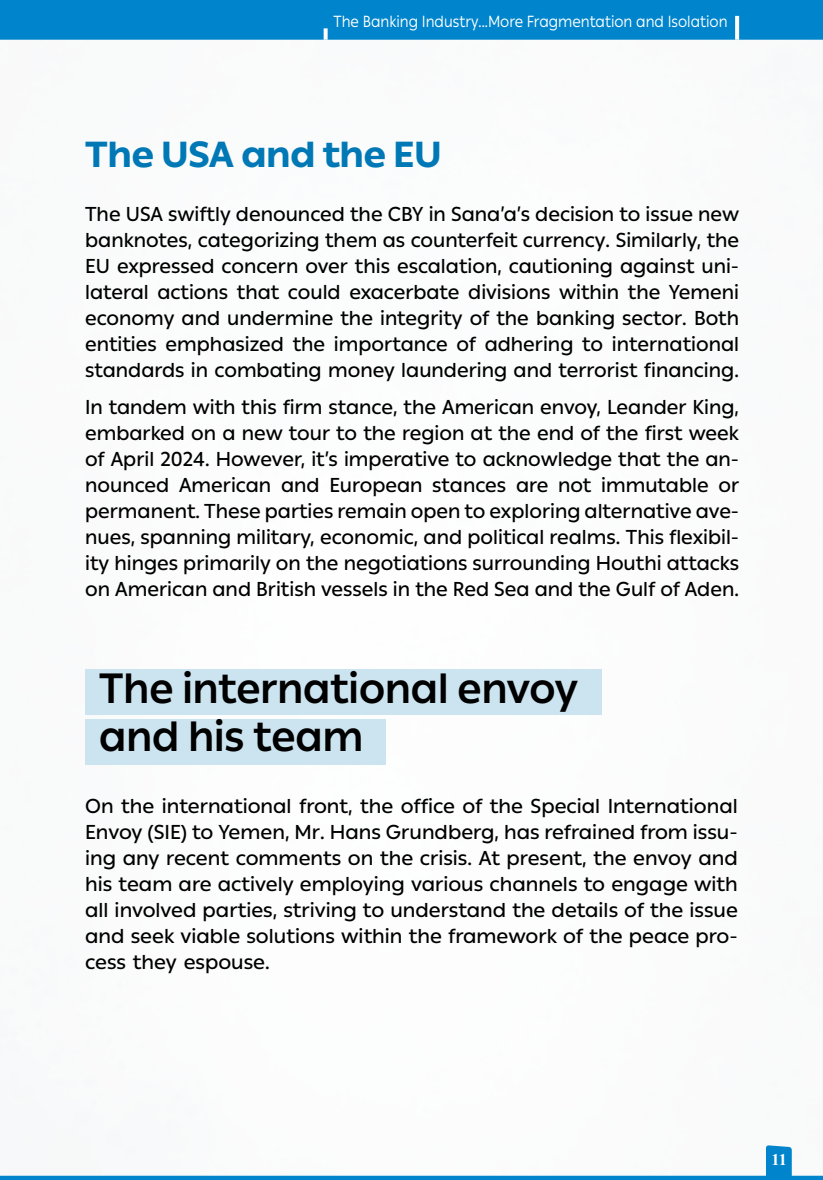
<style>
.page{position:relative;width:823px;height:1180px;background:#fff}
.page>*{position:absolute;margin:0;border:0;box-sizing:border-box;transform-origin:0 0}
.t1{font:700 42px/48px "Ping AR+LT";color:#000;scale:.95 1}
.t2{font:800 36px "Ping AR+LT";color:#0078b5}
.t3{font:500 20px/26px "Ping AR+LT";color:#000;text-align:justify}
.t4{font:700 16.2px "Times New Roman";color:#fff}
.t5{font:16px "Ping AR+LT";color:#fff;scale:.9 1}
</style>
<div class="page">
<div style="left:0;top:0;width:822px;height:40px;background:#0085cc"></div>
<svg style="left:323px;top:28px;width:4px;height:12px"></svg>
<svg style="left:734px;top:16px;width:4px;height:24px"></svg>
<div style="left:85px;top:669px;width:516px;height:45px;background:#cce4f0"></div>
<div style="left:85px;top:719px;width:301px;height:45px;background:#cce4f0"></div>
<svg style="left:0;top:1145px;width:822px;height:34px"></svg>
<p class="t5" style="left:333px;top:12px;width:439px">The Banking Industry...More Fragmentation and Isolation</p>
<h2 class="t2" style="left:85px;top:133px;width:358px">The USA and the EU</h2>
<p class="t3" style="left:85px;top:201px;width:655px">The USA swiftly denounced the CBY in Sana’a’s decision to issue new banknotes, categorizing them as counterfeit currency. Similarly, the EU expressed concern over this escalation, cautioning against uni&shy;lateral actions that could exacerbate divisions within the Yemeni economy and undermine the integrity of the banking sector. Both entities emphasized the importance of adhering to international standards in combating money laundering and terrorist financing.</p>
<p class="t3" style="left:85px;top:394px;width:655px">In tandem with this firm stance, the American envoy, Leander King, embarked on a new tour to the region at the end of the first week of April 2024. However, it’s imperative to acknowledge that the an&shy;nounced American and European stances are not immutable or permanent. These parties remain open to exploring alternative ave&shy;nues, spanning military, economic, and political realms. This flexibil&shy;ity hinges primarily on the negotiations surrounding Houthi attacks on American and British vessels in the Red Sea and the Gulf of Aden.</p>
<h1 class="t1" style="left:99px;top:664px;width:505px">The international envoy and his team</h1>
<p class="t3" style="left:85px;top:792px;width:654px">On the international front, the office of the Special International Envoy (SIE) to Yemen, Mr. Hans Grundberg, has refrained from issu&shy;ing any recent comments on the crisis. At present, the envoy and his team are actively employing various channels to engage with all involved parties, striving to understand the details of the issue and seek viable solutions within the framework of the peace pro&shy;cess they espouse.</p>
<p class="t4" style="left:771px;top:1147px;width:17px">11</p>
</div>
